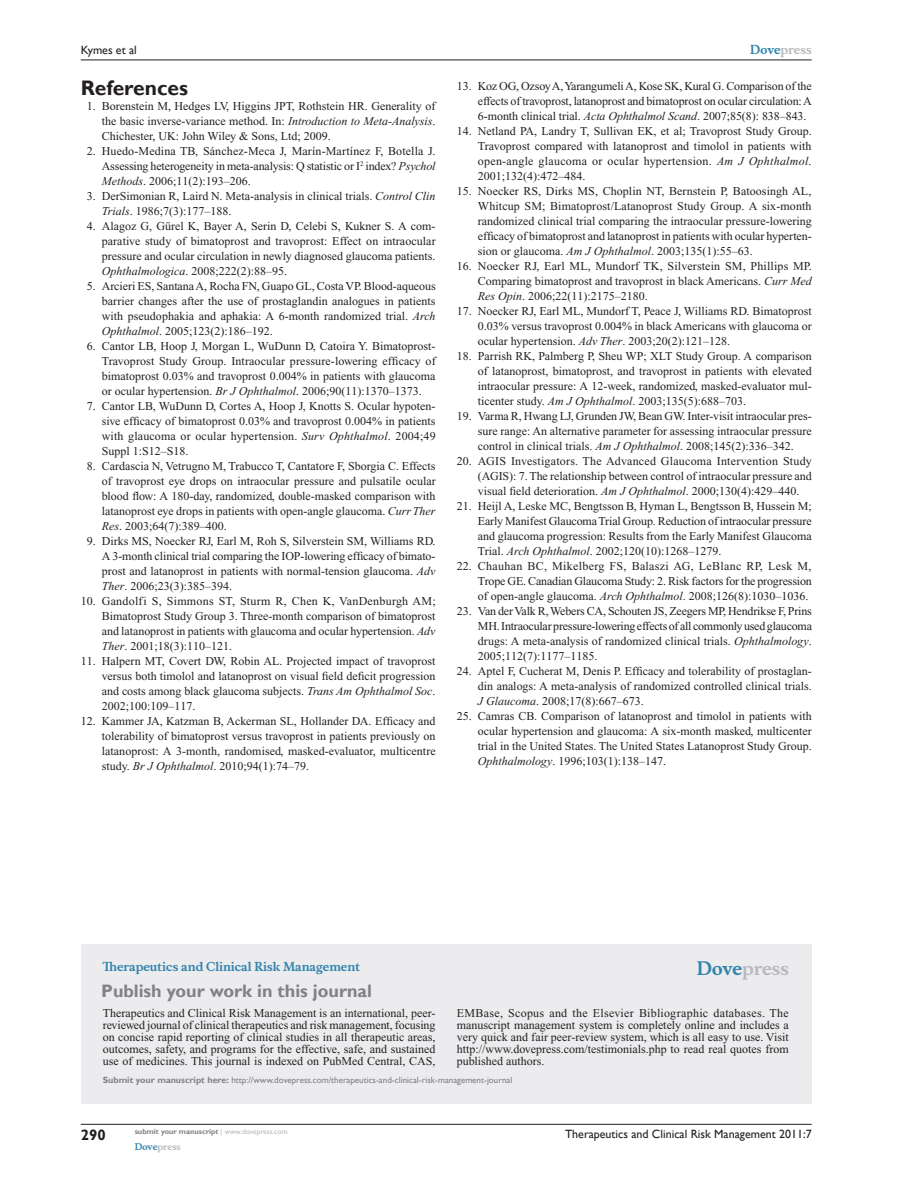
<style>
.page{position:relative;width:918px;height:1188px;background:#fff}
.page>*{position:absolute;margin:0;border:0;box-sizing:border-box;transform-origin:0 0}
.t1{font:700 21px "Gill Sans";color:#231f20}
.t2{font:700 18px "Gill Sans";color:#808285}
.t3{font:700 18px "Musee";color:#b8b9bc}
.t4{font:700 15px "Gill Sans";color:#231f20}
.t5{font:12px/15px "Times New Roman";color:#231f20;text-align:justify}
.t6{font:12px "Gill Sans";color:#231f20}
.t7{font:700 12px "Musee";color:#3485ae}
.t8{font:700 12px "Musee";color:#b8b9bc}
.t9{font:9px "Gill Sans";color:#808285}
.t10{font:700 9px "Musee";color:#b8b9bc}
.t11{font:700 7.5px "Gill Sans";color:#808285}
.s1{font-style:italic}
.s2{color:#3485ae}
.s3{font-weight:700}
.s4{font-weight:400;color:#b8b9bc}
</style>
<div class="page">
<div style="left:81px;top:944px;width:731px;height:159px;background:#ececee"></div>
<hr style="left:81px;top:1124px;width:731px;height:1px;background:#231f20">
<hr style="left:81px;top:60px;width:731px;height:1px;background:#231f20">
<p class="t6" style="left:81px;top:43px;width:58px">Kymes et al</p>
<h1 class="t1" style="left:81px;top:76px;width:109px">References</h1>
<p class="t5" style="left:102px;top:99px;width:335px;text-indent:-15px">1. Borenstein M, Hedges LV, Higgins JPT, Rothstein HR. Generality of the basic inverse-variance method. In: <span class="s1">Introduction to Meta-Analysis</span>.<br>Chichester, UK: John Wiley &amp; Sons, Ltd; 2009.</p>
<p class="t5" style="left:102px;top:144px;width:335px;text-indent:-15px">2. Huedo-Medina TB, Sánchez-Meca J, Marín-Martínez F, Botella J.<br>Assessing heterogeneity in meta-analysis: Q statistic or I<sup>2</sup> index? <span class="s1">Psychol Methods</span>. 2006;11(2):193–206.</p>
<p class="t5" style="left:102px;top:189px;width:335px;text-indent:-15px">3. DerSimonian R, Laird N. Meta-analysis in clinical trials. <span class="s1">Control Clin<br>Trials</span>. 1986;7(3):177–188.</p>
<p class="t5" style="left:102px;top:219px;width:335px;text-indent:-15px">4. Alagoz G, Gürel K, Bayer A, Serin D, Celebi S, Kukner S. A com&shy;parative study of bimatoprost and travoprost: Effect on intraocular pressure and ocular circulation in newly diagnosed glaucoma patients.<br><span class="s1">Ophthalmologica</span>. 2008;222(2):88–95.</p>
<p class="t5" style="left:102px;top:279px;width:336px;text-indent:-15px">5. Arcieri ES, Santana A, Rocha FN, Guapo GL, Costa VP. Blood-aqueous barrier changes after the use of prostaglandin analogues in patients with pseudophakia and aphakia: A 6-month randomized trial. <span class="s1">Arch Ophthalmol</span>. 2005;123(2):186–192.</p>
<p class="t5" style="left:102px;top:339px;width:335px;text-indent:-15px">6. Cantor LB, Hoop J, Morgan L, WuDunn D, Catoira Y. Bimatoprost-Travoprost Study Group. Intraocular pressure-lowering efficacy of bimatoprost 0.03% and travoprost 0.004% in patients with glaucoma or ocular hypertension. <span class="s1">Br J Ophthalmol</span>. 2006;90(11):1370–1373.</p>
<p class="t5" style="left:102px;top:399px;width:335px;text-indent:-15px">7. Cantor LB, WuDunn D, Cortes A, Hoop J, Knotts S. Ocular hypoten&shy;sive efficacy of bimatoprost 0.03% and travoprost 0.004% in patients with glaucoma or ocular hypertension. <span class="s1">Surv Ophthalmol</span>. 2004;49<br>Suppl 1:S12–S18.</p>
<p class="t5" style="left:102px;top:459px;width:336px;text-indent:-15px">8. Cardascia N, Vetrugno M, Trabucco T, Cantatore F, Sborgia C. Effects of travoprost eye drops on intraocular pressure and pulsatile ocular blood flow: A 180-day, randomized, double-masked comparison with latanoprost eye drops in patients with open-angle glaucoma. <span class="s1">Curr Ther Res</span>. 2003;64(7):389–400.</p>
<p class="t5" style="left:102px;top:534px;width:335px;text-indent:-15px">9. Dirks MS, Noecker RJ, Earl M, Roh S, Silverstein SM, Williams RD.<br>A 3-month clinical trial comparing the IOP-lowering efficacy of bimato&shy;prost and latanoprost in patients with normal-tension glaucoma. <span class="s1">Adv Ther</span>. 2006;23(3):385–394.</p>
<p class="t5" style="left:102px;top:594px;width:336px;text-indent:-21px">10. Gandolfi S, Simmons ST, Sturm R, Chen K, VanDenburgh AM; Bimatoprost Study Group 3. Three-month comparison of bimatoprost and latanoprost in patients with glaucoma and ocular hypertension. <span class="s1">Adv Ther</span>. 2001;18(3):110–121.</p>
<p class="t5" style="left:102px;top:654px;width:335px;text-indent:-21px">11. Halpern MT, Covert DW, Robin AL. Projected impact of travoprost versus both timolol and latanoprost on visual field deficit progression and costs among black glaucoma subjects. <span class="s1">Trans Am Ophthalmol Soc</span>.<br>2002;100:109–117.</p>
<p class="t5" style="left:102px;top:714px;width:335px;text-indent:-21px">12. Kammer JA, Katzman B, Ackerman SL, Hollander DA. Efficacy and tolerability of bimatoprost versus travoprost in patients previously on latanoprost: A 3-month, randomised, masked-evaluator, multicentre study. <span class="s1">Br J Ophthalmol</span>. 2010;94(1):74–79.</p>
<p class="t8" style="left:750px;top:43px;width:63px"><span class="s2">Dove</span>press</p>
<p class="t5" style="left:478px;top:79px;width:335px;text-indent:-21px">13. Koz OG, Ozsoy A, Yarangumeli A, Kose SK, Kural G. Comparison of the effects of travoprost, latanoprost and bimatoprost on ocular circulation: A 6-month clinical trial. <span class="s1">Acta Ophthalmol Scand</span>. 2007;85(8): 838–843.</p>
<p class="t5" style="left:478px;top:124px;width:335px;text-indent:-21px">14. Netland PA, Landry T, Sullivan EK, et al; Travoprost Study Group.<br>Travoprost compared with latanoprost and timolol in patients with open-angle glaucoma or ocular hypertension. <span class="s1">Am J Ophthalmol</span>.<br>2001;132(4):472–484.</p>
<p class="t5" style="left:478px;top:184px;width:335px;text-indent:-21px">15. Noecker RS, Dirks MS, Choplin NT, Bernstein P, Batoosingh AL, Whitcup SM; Bimatoprost/Latanoprost Study Group. A six-month randomized clinical trial comparing the intraocular pressure-lowering efficacy of bimatoprost and latanoprost in patients with ocular hyperten&shy;sion or glaucoma. <span class="s1">Am J Ophthalmol</span>. 2003;135(1):55–63.</p>
<p class="t5" style="left:478px;top:259px;width:335px;text-indent:-21px">16. Noecker RJ, Earl ML, Mundorf TK, Silverstein SM, Phillips MP.<br>Comparing bimatoprost and travoprost in black Americans. <span class="s1">Curr Med Res Opin</span>. 2006;22(11):2175–2180.</p>
<p class="t5" style="left:478px;top:304px;width:335px;text-indent:-21px">17. Noecker RJ, Earl ML, Mundorf T, Peace J, Williams RD. Bimatoprost 0.03% versus travoprost 0.004% in black Americans with glaucoma or ocular hypertension. <span class="s1">Adv Ther</span>. 2003;20(2):121–128.</p>
<p class="t5" style="left:478px;top:349px;width:335px;text-indent:-21px">18. Parrish RK, Palmberg P, Sheu WP; XLT Study Group. A comparison of latanoprost, bimatoprost, and travoprost in patients with elevated intraocular pressure: A 12-week, randomized, masked-evaluator mul&shy;ticenter study. <span class="s1">Am J Ophthalmol</span>. 2003;135(5):688–703.</p>
<p class="t5" style="left:478px;top:409px;width:335px;text-indent:-21px">19. Varma R, Hwang LJ, Grunden JW, Bean GW. Inter-visit intraocular pres&shy;sure range: An alternative parameter for assessing intraocular pressure control in clinical trials. <span class="s1">Am J Ophthalmol</span>. 2008;145(2):336–342.</p>
<p class="t5" style="left:478px;top:454px;width:336px;text-indent:-21px">20. AGIS Investigators. The Advanced Glaucoma Intervention Study (AGIS): 7. The relationship between control of intraocular pressure and visual field deterioration. <span class="s1">Am J Ophthalmol</span>. 2000;130(4):429–440.</p>
<p class="t5" style="left:478px;top:499px;width:335px;text-indent:-21px">21. Heijl A, Leske MC, Bengtsson B, Hyman L, Bengtsson B, Hussein M; Early Manifest Glaucoma Trial Group. Reduction of intraocular pressure and glaucoma progression: Results from the Early Manifest Glaucoma Trial. <span class="s1">Arch Ophthalmol</span>. 2002;120(10):1268–1279.</p>
<p class="t5" style="left:478px;top:559px;width:336px;text-indent:-21px">22. Chauhan BC, Mikelberg FS, Balaszi AG, LeBlanc RP, Lesk M, Trope GE. Canadian Glaucoma Study: 2. Risk factors for the progression of open-angle glaucoma. <span class="s1">Arch Ophthalmol</span>. 2008;126(8):1030–1036.</p>
<p class="t5" style="left:478px;top:604px;width:336px;text-indent:-21px">23. Van der Valk R, Webers CA, Schouten JS, Zeegers MP, Hendrikse F, Prins MH. Intraocular pressure-lowering effects of all commonly used glaucoma drugs: A meta-analysis of randomized clinical trials. <span class="s1">Ophthalmology</span>.<br>2005;112(7):1177–1185.</p>
<p class="t5" style="left:478px;top:664px;width:335px;text-indent:-21px">24. Aptel F, Cucherat M, Denis P. Efficacy and tolerability of prostaglan&shy;din analogs: A meta-analysis of randomized controlled clinical trials.<br><span class="s1">J Glaucoma</span>. 2008;17(8):667–673.</p>
<p class="t5" style="left:478px;top:709px;width:335px;text-indent:-21px">25. Camras CB. Comparison of latanoprost and timolol in patients with ocular hypertension and glaucoma: A six-month masked, multicenter trial in the United States. The United States Latanoprost Study Group.<br><span class="s1">Ophthalmology</span>. 1996;103(1):138–147.</p>
<p class="t7" style="left:103px;top:959px;width:259px">Therapeutics and Clinical Risk Management</p>
<h2 class="t2" style="left:101px;top:980px;width:272px">Publish your work in this journal</h2>
<h2 class="t3" style="left:697px;top:958px;width:94px"><span class="s2">Dove</span>press</h2>
<p class="t5" style="left:103px;top:1007px;width:334px;line-height:12px">Therapeutics and Clinical Risk Management is an international, peer&shy;reviewed journal of clinical therapeutics and risk management, focusing on concise rapid reporting of clinical studies in all therapeutic areas, outcomes, safety, and programs for the effective, safe, and sustained use of medicines. This journal is indexed on PubMed Central, CAS,</p>
<p class="t5" style="left:457px;top:1007px;width:333px;line-height:12px">EMBase, Scopus and the Elsevier Bibliographic databases. The manuscript management system is completely online and includes a very quick and fair peer-review system, which is all easy to use. Visit http://www.dovepress.com/testimonials.php to read real quotes from published authors.</p>
<p class="t9" style="left:103px;top:1075px;width:411px"><span class="s3">Submit your manuscript here:</span> http://www.dovepress.com/therapeutics-and-clinical-risk-management-journal</p>
<p class="t4" style="left:81px;top:1126px;width:26px">290</p>
<p class="t11" style="left:135px;top:1127px;width:154px">submit your manuscript <span class="s4">| www.dovepress.com</span></p>
<p class="t10" style="left:135px;top:1141px;width:48px"><span class="s2">Dove</span>press</p>
<p class="t6" style="left:565px;top:1127px;width:248px">Therapeutics and Clinical Risk Management 2011:7</p>
</div>
